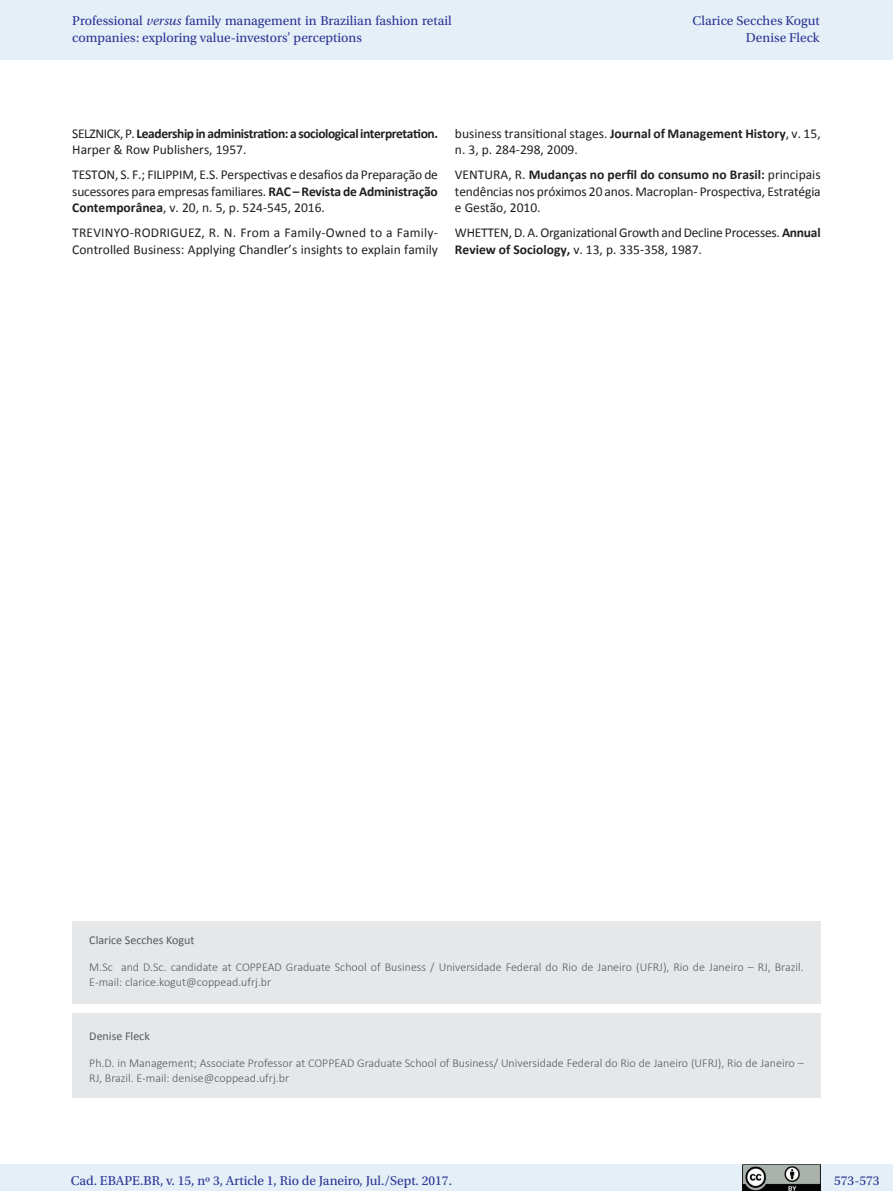
<style>
.page{position:relative;width:893px;height:1191px;background:#fff}
.page>*{position:absolute;margin:0;border:0;box-sizing:border-box;transform-origin:0 0}
.t1{font:13.5px/16.5px "Calibri";color:#231f20;text-align:justify}
.t2{font:13.5px/16.5px "Utopia Std";color:#2b3393}
.t3{font:13.5px/16.5px "Calibri";letter-spacing:-.02em;color:#231f20}
.t4{font:700 13.5px/16.5px "Calibri";letter-spacing:-.03em;color:#231f20}
.t5{font:300 12px/14.4px "Calibri";color:#57585a}
.t6{font:12px "Calibri";color:#57585a}
.s1{font-style:italic}
.s2{font-weight:400}
.s3{font-weight:700}
</style>
<div class="page">
<div style="left:0;top:0;width:893px;height:60px;background:#e4eff8"></div>
<div style="left:0;top:1164px;width:893px;height:27px;background:#e4eff8"></div>
<img style="left:743px;top:1164px;width:78px;height:27px">
<div style="left:72px;top:921px;width:749px;height:176px;background:#e6e7e9"></div>
<div style="left:72px;top:1003px;width:749px;height:9px;background:#fff"></div>
<p class="t2" style="left:72px;top:13px;width:381px">Professional <span class="s1">versus</span> family management in Brazilian fashion retail companies: exploring value-investors’ perceptions</p>
<p class="t2" style="left:693px;top:13px;width:128px;text-align:right">Clarice Secches Kogut<br>Denise Fleck</p>
<p class="t4" style="left:72px;top:125px;width:367px"><span class="s2">SELZNICK, P.</span> Leadership in administration: a sociological interpretation.<br><span class="s2">Harper &amp; Row Publishers, 1957.</span></p>
<p class="t1" style="left:72px;top:166px;width:367px">TESTON, S. F.; FILIPPIM, E.S. Perspectivas e desafios da Preparação de sucessores para empresas familiares. <span class="s3">RAC – Revista de Administração Contemporânea</span>, v. 20, n. 5, p. 524-545, 2016.</p>
<p class="t1" style="left:72px;top:224px;width:367px">TREVINYO-RODRIGUEZ, R. N. From a Family-Owned to a Family-<br>Controlled Business: Applying Chandler’s insights to explain family</p>
<p class="t1" style="left:455px;top:125px;width:367px">business transitional stages. <span class="s3">Journal of Management History</span>, v. 15, n. 3, p. 284-298, 2009.</p>
<p class="t1" style="left:455px;top:166px;width:367px">VENTURA, R. <span class="s3">Mudanças no perfil do consumo no Brasil:</span> principais tendências nos próximos 20 anos. Macroplan- Prospectiva, Estratégia e Gestão, 2010.</p>
<p class="t3" style="left:455px;top:224px;width:367px">WHETTEN, D. A. Organizational Growth and Decline Processes. <span class="s3">Annual<br>Review of Sociology,</span> v. 13, p. 335-358, 1987.</p>
<p class="t6" style="left:89px;top:932px;width:107px">Clarice Secches Kogut</p>
<p class="t5" style="left:89px;top:960px;width:716px">M.Sc and D.Sc. candidate at COPPEAD Graduate School of Business / Universidade Federal do Rio de Janeiro (UFRJ), Rio de Janeiro – RJ, Brazil.<br>E-mail: clarice.kogut@coppead.ufrj.br</p>
<p class="t6" style="left:89px;top:1028px;width:62px">Denise Fleck</p>
<p class="t5" style="left:89px;top:1056px;width:716px">Ph.D. in Management; Associate Professor at COPPEAD Graduate School of Business/ Universidade Federal do Rio de Janeiro (UFRJ), Rio de Janeiro –<br>RJ, Brazil. E-mail: denise@coppead.ufrj.br</p>
<p class="t2" style="left:71px;top:1172px;width:383px">Cad. EBAPE.BR, v. 15, nº 3, Article 1, Rio de Janeiro, Jul./Sept. 2017.</p>
<p class="t2" style="left:834px;top:1172px;width:47px">573-573</p>
</div>
